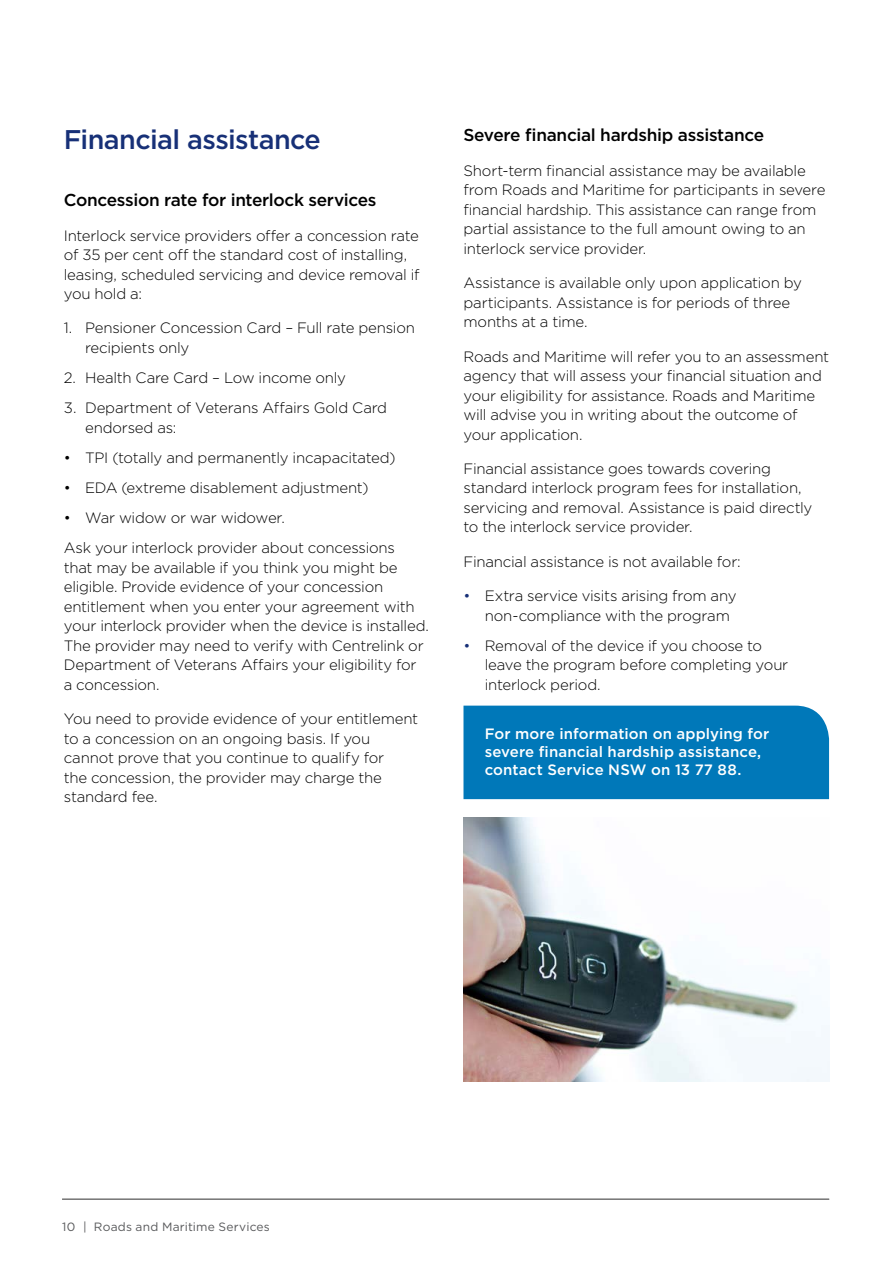
<style>
.page{position:relative;width:893px;height:1263px;background:#fff}
.page>*{position:absolute;margin:0;border:0;box-sizing:border-box;transform-origin:0 0}
._01_H1_No_Span_-_Blu{font:500 27px "Gotham";letter-spacing:-.02em;color:#173077}
._01_H2_No_span___Bla{font:500 17.25px "Gotham";letter-spacing:-.02em;color:#000}
._02_Body_copy{font:300 15px/19.5px "Gotham";letter-spacing:-.015em;color:#000}
._03_Contact_Us_Body{font:500 15px/18px "Gotham";letter-spacing:.01em;color:#fff}
.t1{font:12px "Gotham";letter-spacing:.02em;color:#58595b}
.s1{color:#173077}
</style>
<div class="page">
<div style="left:463px;top:706px;width:366px;height:93px;background:#0078b9"></div>
<img style="left:463px;top:817px;width:366px;height:264px">
<hr style="left:62px;top:1198px;width:767px;height:2px;background:#6e6e6e">
<p class="_01_H1_No_Span_-_Blu" style="left:64px;top:122px;width:259px">Financial assistance</p>
<p class="_01_H2_No_span___Bla" style="left:64px;top:189px;width:314px">Concession rate for interlock services</p>
<p class="_02_Body_copy" style="left:64px;top:225px;width:357px">Interlock service providers offer a concession rate of 35 per cent off the standard cost of installing, leasing, scheduled servicing and device removal if you hold a:</p>
<p class="_02_Body_copy" style="left:85px;top:318px;width:331px;text-indent:-21px">1. Pensioner Concession Card – Full rate pension recipients only</p>
<p class="_02_Body_copy" style="left:64px;top:368px;width:284px">2. Health Care Card – Low income only</p>
<p class="_02_Body_copy" style="left:85px;top:398px;width:304px;text-indent:-21px">3. Department of Veterans Affairs Gold Card endorsed as:</p>
<p class="_02_Body_copy" style="left:64px;top:447px;width:333px">• TPI (totally and permanently incapacitated)</p>
<p class="_02_Body_copy" style="left:64px;top:478px;width:306px">• EDA (extreme disablement adjustment)</p>
<p class="_02_Body_copy" style="left:64px;top:508px;width:223px">• War widow or war widower.</p>
<p class="_02_Body_copy" style="left:64px;top:538px;width:367px">Ask your interlock provider about concessions<br>that may be available if you think you might be eligible. Provide evidence of your concession entitlement when you enter your agreement with your interlock provider when the device is installed.<br>The provider may need to verify with Centrelink or Department of Veterans Affairs your eligibility for<br>a concession.</p>
<p class="_02_Body_copy" style="left:64px;top:709px;width:356px">You need to provide evidence of your entitlement to a concession on an ongoing basis. If you cannot prove that you continue to qualify for<br>the concession, the provider may charge the standard fee.</p>
<p class="_01_H2_No_span___Bla" style="left:463px;top:124px;width:302px">Severe financial hardship assistance</p>
<p class="_02_Body_copy" style="left:463px;top:160px;width:363px">Short-term financial assistance may be available from Roads and Maritime for participants in severe financial hardship. This assistance can range from partial assistance to the full amount owing to an interlock service provider.</p>
<p class="_02_Body_copy" style="left:463px;top:273px;width:340px">Assistance is available only upon application by participants. Assistance is for periods of three months at a time.</p>
<p class="_02_Body_copy" style="left:463px;top:346px;width:367px">Roads and Maritime will refer you to an assessment agency that will assess your financial situation and your eligibility for assistance. Roads and Maritime will advise you in writing about the outcome of your application.</p>
<p class="_02_Body_copy" style="left:463px;top:458px;width:350px">Financial assistance goes towards covering standard interlock program fees for installation, servicing and removal. Assistance is paid directly to the interlock service provider.</p>
<p class="_02_Body_copy" style="left:463px;top:551px;width:279px">Financial assistance is not available for:</p>
<p class="_02_Body_copy" style="left:485px;top:586px;width:253px;text-indent:-21px"><span class="s1">•</span> Extra service visits arising from any non‑compliance with the program</p>
<p class="_02_Body_copy" style="left:485px;top:635px;width:305px;text-indent:-21px"><span class="s1">•</span> Removal of the device if you choose to leave the program before completing your interlock period.</p>
<p class="_03_Contact_Us_Body" style="left:485px;top:724px;width:286px">For more information on applying for severe financial hardship assistance, contact Service NSW on 13 77 88.</p>
<p class="t1" style="left:62px;top:1219px;width:209px">10 | Roads and Maritime Services</p>
</div>
